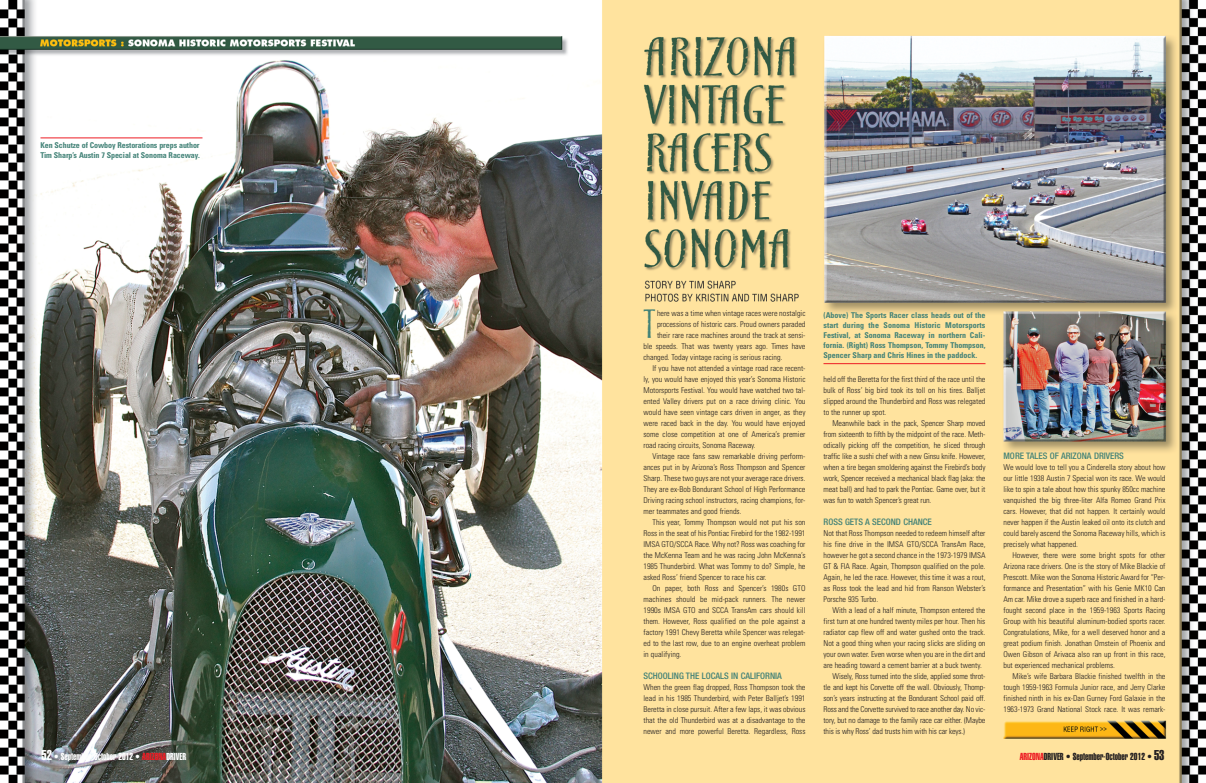
<style>
.page{position:relative;width:1206px;height:783px;background:#fff}
.page>*{position:absolute;margin:0;border:0;box-sizing:border-box;transform-origin:0 0}
.t1{font:36px "Cancione ITC";color:#428277}
.t2{font:10px "Helvetica Extra Compressed";color:#fff}
.t3{font:10px "Helvetica Extra Compressed";color:#231f20}
.t4{font:500 condensed 9px "Helvetica Neue";color:#428277}
.t5{font:300 condensed 8px/11px "Univers";color:#231f20;text-align:justify}
.t6{font:700 condensed 8px/10px "Univers";letter-spacing:-.01em;color:#428277;text-align:justify}
.s1{font-size:14px}
.s2{color:#ed1c24}
</style>
<div class="page">
<img style="left:0;top:0;width:603px;height:783px">
<img style="left:603px;top:0;width:603px;height:783px">
<hr style="left:824px;top:363px;width:162px;height:1px;background:#ed1c24">
<hr style="left:40px;top:137px;width:163px;height:1px;background:#ed1c24">
<p class="t6" style="left:40px;top:141px;width:161px">Ken Schutze of Cowboy Restorations preps author<br>Tim Sharp’s Austin 7 Special at Sonoma Raceway.</p>
<h1 class="t1" style="left:644px;top:305px;width:14px">T</h1>
<p class="t5" style="left:657px;top:309px;width:150px">here was a time when vintage races were nostalgic</p>
<p class="t5" style="left:657px;top:320px;width:150px">processions of historic cars. Proud owners paraded</p>
<p class="t5" style="left:657px;top:331px;width:150px">their rare race machines around the track at sensi-</p>
<p class="t5" style="left:644px;top:342px;width:164px">ble speeds. That was twenty years ago. Times have</p>
<p class="t5" style="left:644px;top:353px;width:141px">changed. Today vintage racing is serious racing.</p>
<p class="t5" style="left:653px;top:364px;width:154px">If you have not attended a vintage road race recent-</p>
<p class="t5" style="left:644px;top:375px;width:164px">ly, you would have enjoyed this year’s Sonoma Historic</p>
<p class="t5" style="left:644px;top:386px;width:163px">Motorsports Festival. You would have watched two tal-</p>
<p class="t5" style="left:644px;top:397px;width:163px">ented Valley drivers put on a race driving clinic. You</p>
<p class="t5" style="left:644px;top:408px;width:163px">would have seen vintage cars driven in anger, as they</p>
<p class="t5" style="left:644px;top:419px;width:163px">were raced back in the day. You would have enjoyed</p>
<p class="t5" style="left:644px;top:430px;width:164px">some close competition at one of America’s premier</p>
<p class="t5" style="left:644px;top:441px;width:114px">road racing circuits, Sonoma Raceway.</p>
<p class="t5" style="left:653px;top:452px;width:154px">Vintage race fans saw remarkable driving perform-</p>
<p class="t5" style="left:644px;top:463px;width:164px">ances put in by Arizona’s Ross Thompson and Spencer</p>
<p class="t5" style="left:644px;top:474px;width:163px">Sharp. These two guys are not your average race drivers.</p>
<p class="t5" style="left:644px;top:485px;width:163px">They are ex-Bob Bondurant School of High Performance</p>
<p class="t5" style="left:644px;top:496px;width:163px">Driving racing school instructors, racing champions, for-</p>
<p class="t5" style="left:644px;top:507px;width:99px">mer teammates and good friends.</p>
<p class="t5" style="left:653px;top:518px;width:155px">This year, Tommy Thompson would not put his son</p>
<p class="t5" style="left:644px;top:529px;width:163px">Ross in the seat of his Pontiac Firebird for the 1982-1991</p>
<p class="t5" style="left:644px;top:540px;width:164px">IMSA GTO/SCCA Race. Why not? Ross was coaching for</p>
<p class="t5" style="left:644px;top:551px;width:163px">the McKenna Team and he was racing John McKenna’s</p>
<p class="t5" style="left:644px;top:562px;width:164px">1985 Thunderbird. What was Tommy to do? Simple, he</p>
<p class="t5" style="left:644px;top:573px;width:125px">asked Ross’ friend Spencer to race his car.</p>
<p class="t5" style="left:653px;top:584px;width:154px">On paper, both Ross and Spencer’s 1980s GTO</p>
<p class="t5" style="left:644px;top:595px;width:163px">machines should be mid-pack runners. The newer</p>
<p class="t5" style="left:644px;top:606px;width:163px">1990s IMSA GTO and SCCA TransAm cars should kill</p>
<p class="t5" style="left:644px;top:617px;width:163px">them. However, Ross qualified on the pole against a</p>
<p class="t5" style="left:644px;top:628px;width:163px">factory 1991 Chevy Beretta while Spencer was relegat-</p>
<p class="t5" style="left:644px;top:639px;width:163px">ed to the last row, due to an engine overheat problem</p>
<p class="t5" style="left:644px;top:650px;width:39px">in qualifying.</p>
<p class="t4" style="left:644px;top:673px;width:140px">SCHOOLING THE LOCALS IN CALIFORNIA</p>
<p class="t5" style="left:644px;top:683px;width:164px">When the green flag dropped, Ross Thompson took the lead in his 1985 Thunderbird, with Peter Balljet’s 1991<br>Beretta in close pursuit. After a few laps, it was obvious that the old Thunderbird was at a disadvantage to the newer and more powerful Beretta. Regardless, Ross</p>
<p class="t6" style="left:824px;top:311px;width:164px">(Above) The Sports Racer class heads out of the start during the Sonoma Historic Motorsports Festival, at Sonoma Raceway in northern Cali - fornia. (Right) Ross Thompson, Tommy Thompson, Spencer Sharp and Chris Hines in the paddock.</p>
<p class="t5" style="left:824px;top:374px;width:164px">held off the Beretta for the first third of the race until the bulk of Ross’ big bird took its toll on his tires. Balljet slipped around the Thunderbird and Ross was relegated to the runner up spot.</p>
<p class="t5" style="left:824px;top:418px;width:164px;text-indent:9px">Meanwhile back in the pack, Spencer Sharp moved from sixteenth to fifth by the midpoint of the race. Meth - odically picking off the competition, he sliced through traffic like a sushi chef with a new Ginsu knife. However, when a tire began smoldering against the Firebird’s body work, Spencer received a mechanical black flag (aka: the meat ball) and had to park the Pontiac. Game over, but it was fun to watch Spencer’s great run.</p>
<p class="t4" style="left:824px;top:518px;width:110px">ROSS GETS A SECOND CHANCE</p>
<p class="t5" style="left:824px;top:528px;width:164px">Not that Ross Thompson needed to redeem himself after his fine drive in the IMSA GTO/SCCA TransAm Race, however he got a second chance in the 1973-1979 IMSA GT &amp; FIA Race. Again, Thompson qualified on the pole.<br>Again, he led the race. However, this time it was a rout, as Ross took the lead and hid from Ranson Webster’s Porsche 935 Turbo.</p>
<p class="t5" style="left:833px;top:605px;width:154px">With a lead of a half minute, Thompson entered the</p>
<p class="t5" style="left:824px;top:616px;width:163px">first turn at one hundred twenty miles per hour. Then his</p>
<p class="t5" style="left:824px;top:627px;width:163px">radiator cap flew off and water gushed onto the track.</p>
<p class="t5" style="left:824px;top:638px;width:163px">Not a good thing when your racing slicks are sliding on</p>
<p class="t5" style="left:824px;top:649px;width:163px">your own water. Even worse when you are in the dirt and</p>
<p class="t5" style="left:824px;top:660px;width:160px">are heading toward a cement barrier at a buck twenty.</p>
<p class="t5" style="left:833px;top:671px;width:154px">Wisely, Ross turned into the slide, applied some throt-</p>
<p class="t5" style="left:824px;top:682px;width:163px">tle and kept his Corvette off the wall. Obviously, Thomp -</p>
<p class="t5" style="left:824px;top:693px;width:163px">son’s years instructing at the Bondurant School paid off.</p>
<p class="t5" style="left:824px;top:704px;width:163px">Ross and the Corvette survived to race another day. No vic-</p>
<p class="t5" style="left:824px;top:715px;width:163px">tory, but no damage to the family race car either. (Maybe</p>
<p class="t5" style="left:824px;top:726px;width:143px">this is why Ross’ dad trusts him with his car keys.)</p>
<p class="t4" style="left:1004px;top:453px;width:122px">MORE TALES OF ARIZONA DRIVERS</p>
<p class="t5" style="left:1004px;top:463px;width:164px">We would love to tell you a Cinderella story about how our little 1938 Austin 7 Special won its race. We would like to spin a tale about how this spunky 850cc machine vanquished the big three-liter Alfa Romeo Grand Prix cars. However, that did not happen. It certainly would never happen if the Austin leaked oil onto its clutch and could barely ascend the Sonoma Raceway hills, which is precisely what happened.</p>
<p class="t5" style="left:1004px;top:551px;width:163px;text-indent:9px">However, there were some bright spots for other Arizona race drivers. One is the story of Mike Blackie of Prescott. Mike won the Sonoma Historic Award for “Per - for mance and Presentation” with his Genie MK10 Can Am car. Mike drove a superb race and finished in a hard&shy;fought second place in the 1959-1963 Sports Racing Group with his beautiful aluminum-bodied sports racer.<br>Congratulations, Mike, for a well deserved honor and a great podium finish. Jonathan Ornstein of Phoenix and Owen Gibson of Arivaca also ran up front in this race, but experienced mechanical problems.</p>
<p class="t5" style="left:1004px;top:672px;width:163px;text-indent:9px">Mike’s wife Barbara Blackie finished twelfth in the tough 1959-1963 Formula Junior race, and Jerry Clarke finished ninth in his ex-Dan Gurney Ford Galaxie in the 1963-1973 Grand National Stock race. It was re mark -</p>
<p class="t2" style="left:42px;top:753px;width:146px"><span class="s1">52</span> • September-October 2012 • <span class="s2">ARIZONA</span>DRIVER</p>
<p class="t3" style="left:1020px;top:753px;width:146px"><span class="s2">ARIZONA</span>DRIVER • September-October 2012 • <span class="s1">53</span></p>
</div>
